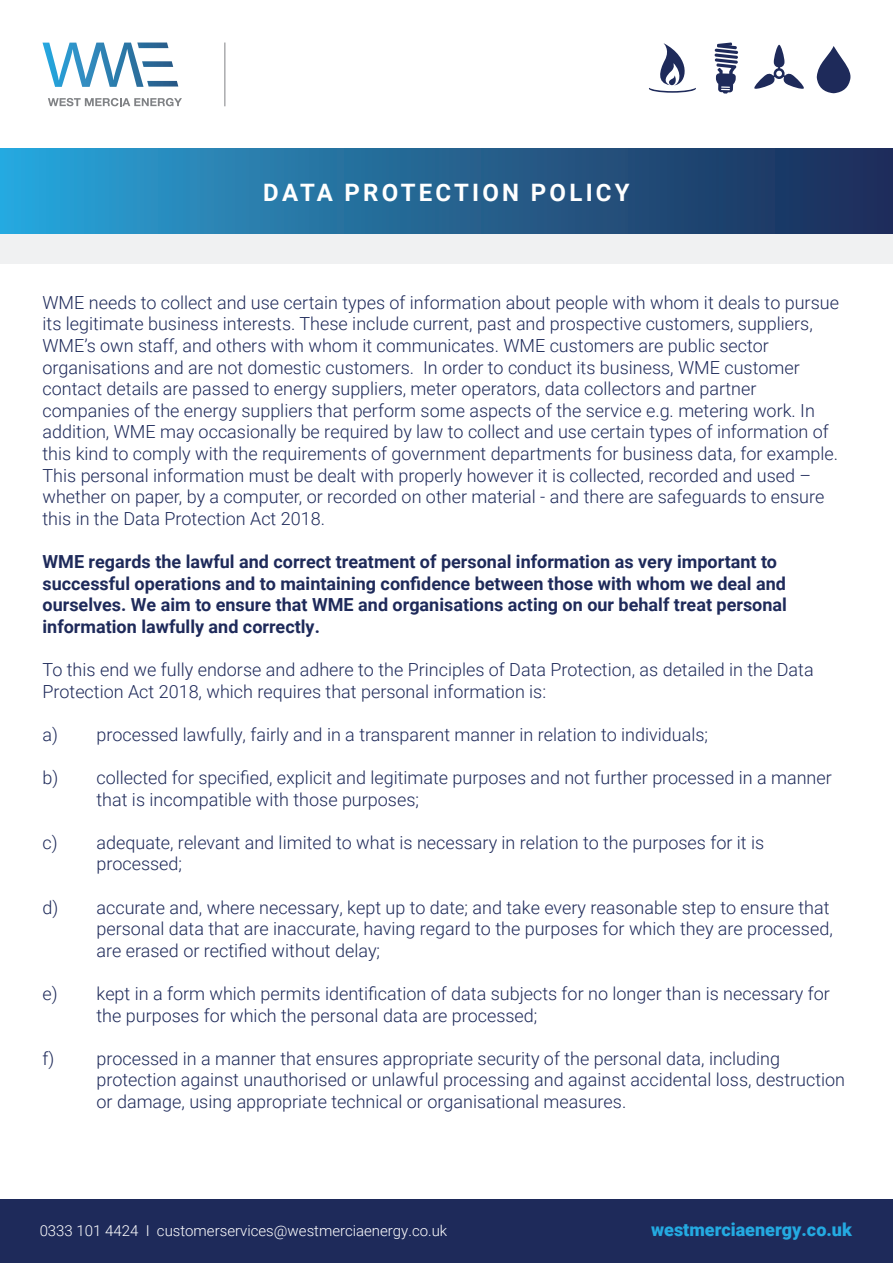
<style>
.page{position:relative;width:893px;height:1263px;background:#fff}
.page>*{position:absolute;margin:0;border:0;box-sizing:border-box;transform-origin:0 0}
.t1{font:700 24px "Roboto";letter-spacing:.135em;color:#fff}
.t2{font:300 18px/21.6px "Roboto";color:#1e2a5a}
.t3{font:700 18px "Roboto";color:#1e2a5a}
.t4{font:900 18px "Roboto";color:#24aae1}
.t5{font:300 15px "Roboto";color:#fff}
</style>
<div class="page">
<div style="left:0;top:1199px;width:893px;height:64px;background:#1e2a5a"></div>
<div style="left:0;top:234px;width:893px;height:30px;background:#f0f1f2"></div>
<svg style="left:714px;top:42px;width:24px;height:52px"></svg>
<svg style="left:649px;top:43px;width:47px;height:50px"></svg>
<svg style="left:754px;top:45px;width:50px;height:44px"></svg>
<svg style="left:817px;top:46px;width:33px;height:47px"></svg>
<div style="left:0;top:149px;width:893px;height:85px;background:linear-gradient(to right,#2ba4d7,#1d2853)"></div>
<svg style="left:43px;top:43px;width:135px;height:44px"></svg>
<svg style="left:48px;top:98px;width:134px;height:8px"></svg>
<hr style="left:224px;top:43px;width:1px;height:63px;background:#808285">
<p class="t1" style="left:263px;top:175px;width:368px">DATA PROTECTION POLICY</p>
<p class="t2" style="left:43px;top:291px;width:798px">WME needs to collect and use certain types of information about people with whom it deals to pursue its legitimate business interests. These include current, past and prospective customers, suppliers,<br>WME’s own staff, and others with whom it communicates. WME customers are public sector</p>
<p class="t2" style="left:43px;top:356px;width:759px">organisations and are not domestic customers. In order to conduct its business, WME customer</p>
<p class="t2" style="left:43px;top:377px;width:715px">contact details are passed to energy suppliers, meter operators, data collectors and partner</p>
<p class="t2" style="left:43px;top:399px;width:774px">companies of the energy suppliers that perform some aspects of the service e.g. metering work. In</p>
<p class="t2" style="left:43px;top:420px;width:797px">addition, WME may occasionally be required by law to collect and use certain types of information of this kind to comply with the requirements of government departments for business data, for example.<br>This personal information must be dealt with properly however it is collected, recorded and used – whether on paper, by a computer, or recorded on other material - and there are safeguards to ensure this in the Data Protection Act 2018.</p>
<p class="t3" style="left:43px;top:549px;width:736px">WME regards the lawful and correct treatment of personal information as very important to</p>
<p class="t3" style="left:43px;top:570px;width:745px">successful operations and to maintaining confidence between those with whom we deal and</p>
<p class="t3" style="left:43px;top:592px;width:746px">ourselves. We aim to ensure that WME and organisations acting on our behalf treat personal</p>
<p class="t3" style="left:43px;top:614px;width:279px">information lawfully and correctly.</p>
<p class="t2" style="left:43px;top:658px;width:773px">To this end we fully endorse and adhere to the Principles of Data Protection, as detailed in the Data<br>Protection Act 2018, which requires that personal information is:</p>
<p class="t2" style="left:43px;top:723px;width:667px">a) processed lawfully, fairly and in a transparent manner in relation to individuals;</p>
<p class="t2" style="left:97px;top:766px;width:737px;text-indent:-54px">b) collected for specified, explicit and legitimate purposes and not further processed in a manner that is incompatible with those purposes;</p>
<p class="t2" style="left:43px;top:831px;width:723px">c) adequate, relevant and limited to what is necessary in relation to the purposes for it is</p>
<p class="t2" style="left:97px;top:852px;width:87px">processed;</p>
<p class="t2" style="left:97px;top:896px;width:738px;text-indent:-54px">d) accurate and, where necessary, kept up to date; and take every reasonable step to ensure that personal data that are inaccurate, having regard to the purposes for which they are processed, are erased or rectified without delay;</p>
<p class="t2" style="left:97px;top:982px;width:735px;text-indent:-54px">e) kept in a form which permits identification of data subjects for no longer than is necessary for the purposes for which the personal data are processed;</p>
<p class="t2" style="left:43px;top:1047px;width:739px">f) processed in a manner that ensures appropriate security of the personal data, including</p>
<p class="t2" style="left:97px;top:1068px;width:750px">protection against unauthorised or unlawful processing and against accidental loss, destruction or damage, using appropriate technical or organisational measures.</p>
<p class="t5" style="left:40px;top:1220px;width:409px">0333 101 4424 I customerservices@westmerciaenergy.co.uk</p>
<p class="t4" style="left:651px;top:1217px;width:202px">westmerciaenergy.co.uk</p>
</div>
